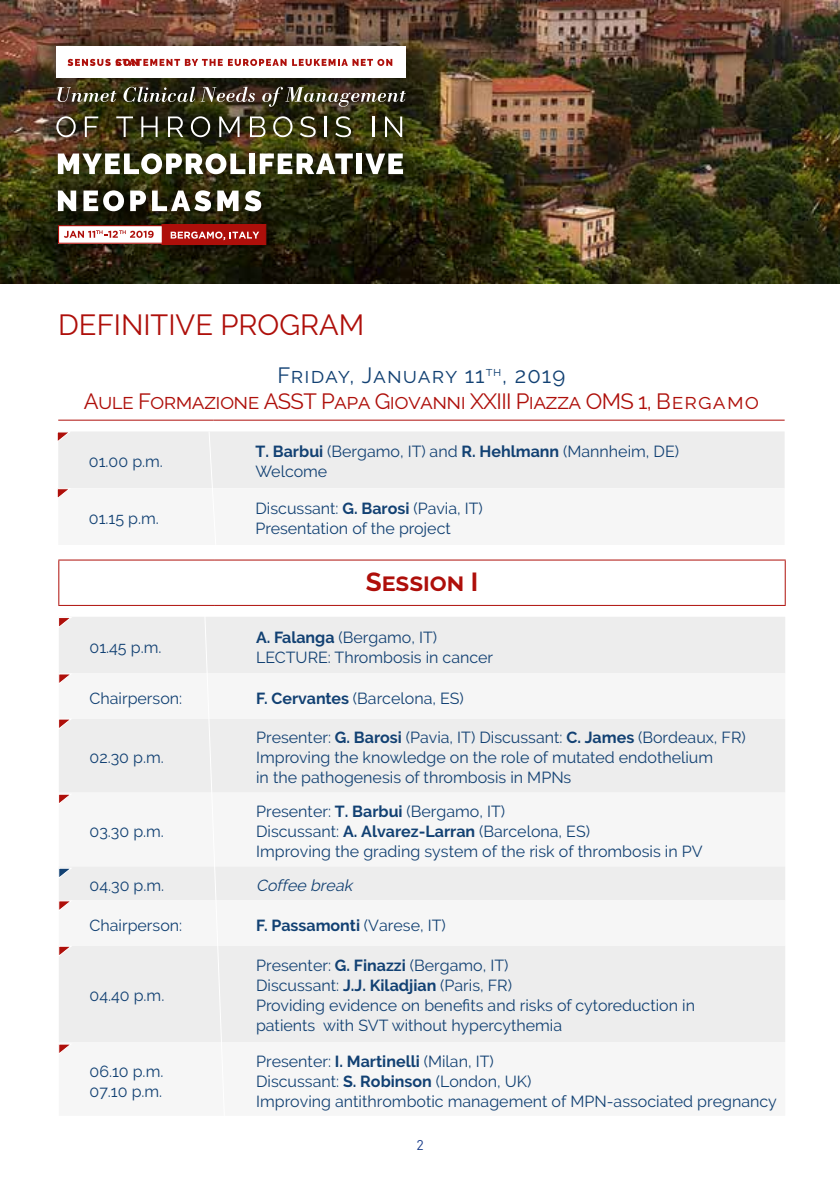
<style>
.page{position:relative;width:840px;height:1191px;background:#fff}
.page>*{position:absolute;margin:0;border:0;box-sizing:border-box;transform-origin:0 0}
.t1{font:29px "Raleway";color:#ae0f0a}
.t2{font:700 26px "Raleway";color:#ae0f0a}
.t3{font:22px/26px "Raleway";letter-spacing:-.03em;color:#ae0f0a;text-align:center}
.t4{font:16px/20px "Raleway";color:#124173}
.t5{font:700 16px "Raleway";color:#124173}
.t6{font:italic 16px "Raleway";color:#124173}
.t7{font:14px "DIN Pro";color:#1c3f8b}
.s1{color:#124173}
.s2{font-weight:700}
.s3{font-weight:400}
</style>
<div class="page">
<img style="left:0;top:0;width:839px;height:283px">
<svg style="left:57px;top:420px;width:727px;height:78px"></svg>
<hr style="left:58px;top:559px;width:156px;height:1px;background:#ae0f0a">
<hr style="left:58px;top:560px;width:1px;height:45px;background:#ae0f0a">
<hr style="left:214px;top:559px;width:571px;height:1px;background:#ae0f0a">
<hr style="left:784px;top:560px;width:1px;height:45px;background:#ae0f0a">
<hr style="left:214px;top:605px;width:571px;height:1px;background:#ae0f0a">
<svg style="left:58px;top:605px;width:726px;height:448px"></svg>
<div style="left:38px;top:29px;width:386px;height:234px;background:#000;opacity:.5"></div>
<div style="left:56px;top:47px;width:349px;height:31px;background:#fff"></div>
<div style="left:161px;top:224px;width:105px;height:21px;background:#ae0f0a"></div>
<div style="left:58px;top:226px;width:104px;height:17px;background:#fff"></div>
<div style="left:58px;top:225px;width:105px;height:19px;border:1px solid #ae0f0a"></div>
<svg style="left:170px;top:231px;width:89px;height:9px"></svg>
<svg style="left:57px;top:87px;width:59px;height:15px"></svg>
<svg style="left:123px;top:87px;width:72px;height:15px"></svg>
<svg style="left:201px;top:87px;width:54px;height:15px"></svg>
<svg style="left:262px;top:87px;width:143px;height:20px"></svg>
<svg style="left:56px;top:116px;width:20px;height:21px"></svg>
<svg style="left:85px;top:116px;width:13px;height:21px"></svg>
<svg style="left:116px;top:116px;width:17px;height:21px"></svg>
<svg style="left:141px;top:116px;width:16px;height:21px"></svg>
<svg style="left:168px;top:116px;width:15px;height:21px"></svg>
<svg style="left:191px;top:116px;width:19px;height:21px"></svg>
<svg style="left:219px;top:116px;width:20px;height:21px"></svg>
<svg style="left:250px;top:116px;width:15px;height:21px"></svg>
<svg style="left:273px;top:116px;width:19px;height:21px"></svg>
<svg style="left:300px;top:116px;width:15px;height:21px"></svg>
<hr style="left:324px;top:116px;width:2px;height:21px;background:#fff">
<svg style="left:335px;top:116px;width:16px;height:21px"></svg>
<hr style="left:372px;top:116px;width:2px;height:21px;background:#fff">
<svg style="left:385px;top:116px;width:17px;height:21px"></svg>
<svg style="left:58px;top:153px;width:187px;height:21px"></svg>
<div style="left:249px;top:153px;width:5px;height:21px;background:#fff"></div>
<svg style="left:259px;top:153px;width:93px;height:21px"></svg>
<div style="left:356px;top:153px;width:6px;height:21px;background:#fff"></div>
<svg style="left:365px;top:153px;width:38px;height:21px"></svg>
<svg style="left:58px;top:190px;width:18px;height:21px"></svg>
<svg style="left:83px;top:190px;width:41px;height:21px"></svg>
<svg style="left:130px;top:190px;width:16px;height:21px"></svg>
<svg style="left:152px;top:190px;width:59px;height:21px"></svg>
<svg style="left:217px;top:190px;width:21px;height:21px"></svg>
<svg style="left:244px;top:190px;width:17px;height:21px"></svg>
<svg style="left:68px;top:59px;width:154px;height:7px"></svg>
<svg style="left:228px;top:59px;width:58px;height:7px"></svg>
<svg style="left:292px;top:59px;width:100px;height:7px"></svg>
<svg style="left:64px;top:230px;width:89px;height:8px"></svg>
<h1 class="t1" style="left:58px;top:308px;width:307px">DEFINITIVE PROGRAM</h1>
<h3 class="t3" style="left:84px;top:363px;width:676px"><span class="s1">Friday, January 11</span><sup>th</sup><span class="s1">, 2019<br></span>Aule Formazione ASST Papa Giovanni XXIII Piazza OMS 1, Bergamo</h3>
<p class="t4" style="left:89px;top:452px;width:75px">01.00 p.m.</p>
<p class="t4" style="left:89px;top:508px;width:71px">01.15 p.m.</p>
<p class="t4" style="left:89px;top:637px;width:73px">01.45 p.m.</p>
<p class="t4" style="left:255px;top:442px;width:425px"><span class="s2">T. Barbui</span> (Bergamo, IT) and <span class="s2">R. Hehlmann</span> (Mannheim, DE)<br>Welcome</p>
<p class="t4" style="left:255px;top:498px;width:229px">Discussant: <span class="s2">G. Barosi</span> (Pavia, IT)<br>Presentation of the project</p>
<h2 class="t2" style="left:366px;top:567px;width:114px">Session I</h2>
<p class="t4" style="left:256px;top:627px;width:238px"><span class="s2">A. Falanga</span> (Bergamo, IT)<br>LECTURE: Thrombosis in cancer</p>
<p class="t4" style="left:89px;top:688px;width:94px">Chairperson:</p>
<p class="t4" style="left:256px;top:688px;width:209px"><span class="s2">F. Cervantes</span> (Barcelona, ES)</p>
<p class="t4" style="left:89px;top:747px;width:76px">02.30 p.m.</p>
<p class="t4" style="left:89px;top:821px;width:76px">03.30 p.m.</p>
<p class="t4" style="left:256px;top:727px;width:491px">Presenter: <span class="s2">G. Barosi</span> (Pavia, IT) Discussant: <span class="s2">C. James</span> (Bordeaux, FR)<br>Improving the knowledge on the role of mutated endothelium<br>in the pathogenesis of thrombosis in MPNs</p>
<p class="t4" style="left:256px;top:801px;width:448px">Presenter: <span class="s2">T. Barbui</span> (Bergamo, IT)<br>Discussant: <span class="s2">A. Alvarez-Larran</span> (Barcelona, ES)<br>Improving the grading system of the risk of thrombosis in PV</p>
<p class="t4" style="left:89px;top:875px;width:76px">04.30 p.m.</p>
<p class="t6" style="left:256px;top:876px;width:101px">Coffee break</p>
<p class="t4" style="left:89px;top:915px;width:94px">Chairperson:</p>
<p class="t5" style="left:256px;top:915px;width:191px">F. Passamonti <span class="s3">(Varese, IT)</span></p>
<p class="t4" style="left:89px;top:985px;width:76px">04.40 p.m.</p>
<p class="t4" style="left:256px;top:955px;width:440px">Presenter: <span class="s2">G. Finazzi</span> (Bergamo, IT)<br>Discussant: <span class="s2">J.J. Kiladjian</span> (Paris, FR)<br>Providing evidence on benefits and risks of cytoreduction in patients with SVT without hypercythemia</p>
<p class="t4" style="left:89px;top:1060px;width:75px">06.10 p.m.<br>07.10 p.m.</p>
<p class="t4" style="left:256px;top:1050px;width:522px">Presenter: <span class="s2">I. Martinelli</span> (Milan, IT)<br>Discussant: <span class="s2">S. Robinson</span> (London, UK)<br>Improving antithrombotic management of MPN-associated pregnancy</p>
<p class="t7" style="left:416px;top:1134px;width:9px">2</p>
</div>
